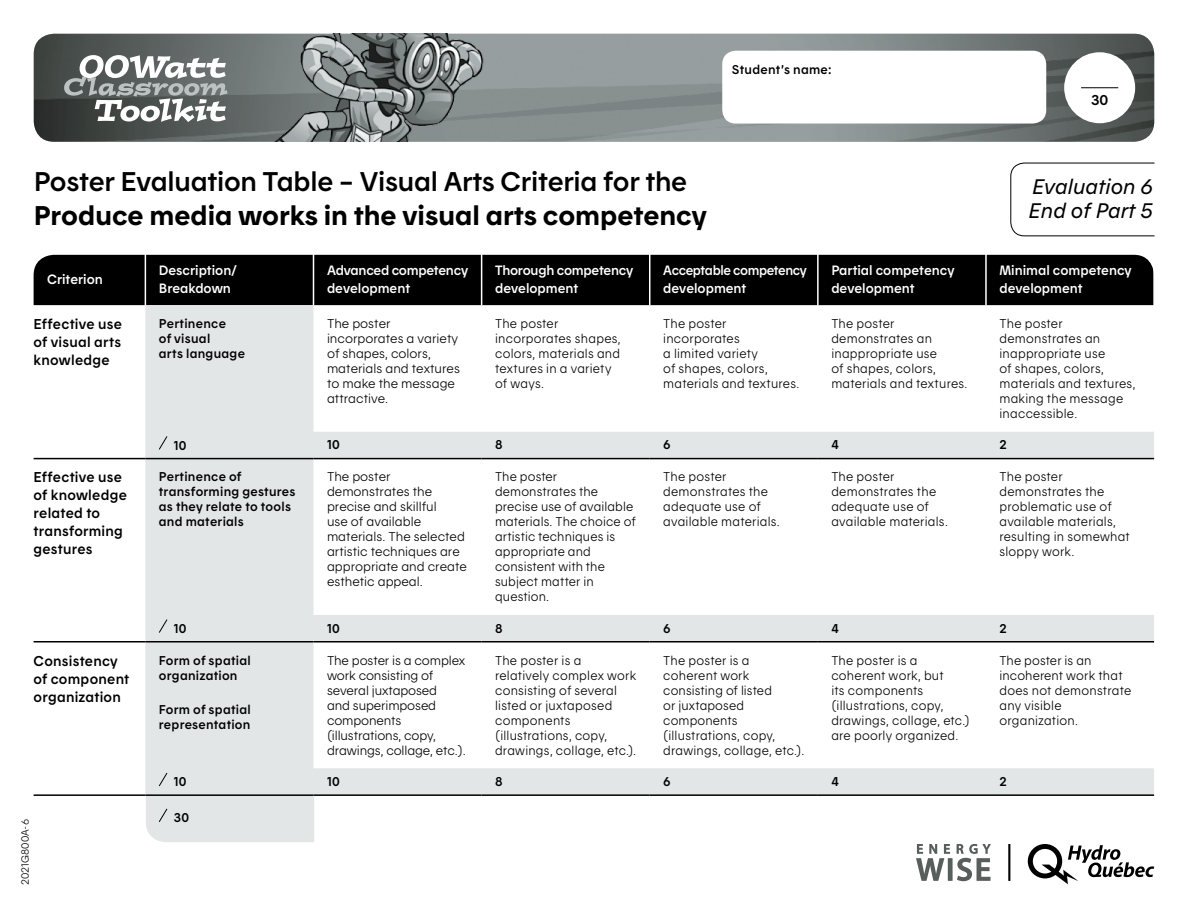
<style>
.page{position:relative;width:1188px;height:918px;background:#fff}
.page>*{position:absolute;margin:0;border:0;box-sizing:border-box;transform-origin:0 0}
.t1{font:27px "Hydro Quebec Demi";letter-spacing:-.01em;color:#000}
.t2{font:27px "Hydro Quebec Gras";color:#000}
.t3{font:21px "Hydro Quebec Italique";color:#000}
.t4{font:14.25px/18px "Hydro Quebec Demi";letter-spacing:.02em;color:#000}
.t5{font:13.5px/18px "Hydro Quebec Demi";color:#fff}
.t6{font:13.5px/18px "Hydro Quebec Demi";letter-spacing:-.02em;color:#fff}
.t7{font:13.5px/18px "Hydro Quebec Demi";letter-spacing:-.03em;color:#fff;scale:.95 1}
.t8{font:12.75px/15px "Hydro Quebec Maigre";letter-spacing:.015em;color:#000}
.t9{font:12.75px/15px "Hydro Quebec Demi";letter-spacing:.02em;color:#000}
.t10{font:12.75px/15px "Hydro Quebec Maigre";letter-spacing:-.01em;color:#000}
.t11{font:10.5px "Hydro Quebec Maigre";letter-spacing:-.005em;color:#000}
</style>
<div class="page">
<div style="left:34px;top:255px;width:1119px;height:50px;background:#000"></div>
<img style="left:34px;top:34px;width:1120px;height:108px">
<img style="left:217px;top:34px;width:286px;height:108px">
<div style="left:1064px;top:52px;width:71px;height:71px;background:#fff;border-radius:50%"></div>
<hr style="left:1081px;top:87px;width:37px;height:1px;background:#000">
<div style="left:722px;top:51px;width:324px;height:73px;background:#fff;border-radius:14px"></div>
<svg style="left:145px;top:305px;width:1009px;height:489px"></svg>
<hr style="left:34px;top:458px;width:111px;height:1px;background:#000">
<hr style="left:145px;top:458px;width:169px;height:1px;background:#000">
<hr style="left:314px;top:458px;width:168px;height:1px;background:#000">
<hr style="left:482px;top:458px;width:168px;height:1px;background:#000">
<hr style="left:650px;top:458px;width:168px;height:1px;background:#000">
<hr style="left:818px;top:458px;width:168px;height:1px;background:#000">
<hr style="left:986px;top:458px;width:168px;height:1px;background:#000">
<hr style="left:145px;top:641px;width:169px;height:2px;background:#000">
<hr style="left:314px;top:641px;width:168px;height:2px;background:#000">
<hr style="left:482px;top:641px;width:168px;height:2px;background:#000">
<hr style="left:650px;top:641px;width:168px;height:2px;background:#000">
<hr style="left:818px;top:641px;width:168px;height:2px;background:#000">
<hr style="left:986px;top:641px;width:168px;height:2px;background:#000">
<hr style="left:145px;top:794px;width:169px;height:2px;background:#000">
<hr style="left:314px;top:794px;width:168px;height:2px;background:#000">
<hr style="left:482px;top:794px;width:168px;height:2px;background:#000">
<hr style="left:650px;top:794px;width:168px;height:2px;background:#000">
<hr style="left:818px;top:794px;width:168px;height:2px;background:#000">
<hr style="left:986px;top:794px;width:168px;height:2px;background:#000">
<hr style="left:34px;top:641px;width:111px;height:2px;background:#000">
<hr style="left:34px;top:794px;width:111px;height:2px;background:#000">
<hr style="left:145px;top:253px;width:1px;height:52px;background:#fff">
<hr style="left:481px;top:253px;width:1px;height:52px;background:#fff">
<hr style="left:649px;top:253px;width:1px;height:52px;background:#fff">
<hr style="left:817px;top:253px;width:2px;height:52px;background:#fff">
<hr style="left:985px;top:253px;width:2px;height:52px;background:#fff">
<hr style="left:313px;top:253px;width:1px;height:52px;background:#fff">
<svg style="left:158px;top:435px;width:10px;height:15px"></svg>
<svg style="left:158px;top:619px;width:10px;height:15px"></svg>
<svg style="left:158px;top:772px;width:10px;height:15px"></svg>
<div style="left:146px;top:795px;width:168px;height:47px;background:#e3e6e6"></div>
<svg style="left:64px;top:55px;width:164px;height:67px"></svg>
<svg style="left:1010px;top:162px;width:145px;height:75px"></svg>
<svg style="left:1028px;top:844px;width:126px;height:40px"></svg>
<hr style="left:1008px;top:844px;width:2px;height:37px;background:#000">
<svg style="left:916px;top:844px;width:34px;height:37px"></svg>
<div style="left:948px;top:858px;width:5px;height:23px;background:#585e5c"></div>
<svg style="left:957px;top:844px;width:34px;height:37px"></svg>
<p class="t9" style="left:732px;top:61px;width:101px">Student’s name:</p>
<p class="t1" style="left:34px;top:165px;width:655px">Poster Evaluation Table – Visual Arts Criteria for the</p>
<p class="t2" style="left:34px;top:199px;width:675px">Produce media works in the visual arts competency</p>
<p class="t4" style="left:1091px;top:90px;width:19px">30</p>
<p class="t3" style="left:1032px;top:174px;width:123px">Evaluation 6</p>
<p class="t3" style="left:1028px;top:198px;width:126px">End of Part 5</p>
<p class="t5" style="left:47px;top:270px;width:57px">Criterion</p>
<p class="t5" style="left:159px;top:261px;width:79px">Description/<br>Breakdown</p>
<p class="t6" style="left:327px;top:261px;width:143px">Advanced competency development</p>
<p class="t6" style="left:495px;top:261px;width:140px">Thorough competency development</p>
<p class="t7" style="left:663px;top:261px;width:153px">Acceptable competency development</p>
<p class="t5" style="left:831px;top:261px;width:125px">Partial competency development</p>
<p class="t5" style="left:999px;top:261px;width:134px">Minimal competency development</p>
<p class="t4" style="left:34px;top:315px;width:90px;text-align:justify">Effective use of visual arts knowledge</p>
<p class="t9" style="left:159px;top:316px;width:88px">Pertinence<br>of visual<br>arts language</p>
<p class="t8" style="left:327px;top:316px;width:134px">The poster incorporates a variety of shapes, colors, materials and textures to make the message attractive.</p>
<p class="t8" style="left:495px;top:316px;width:127px">The poster incorporates shapes, colors, materials and textures in a variety of ways.</p>
<p class="t8" style="left:663px;top:316px;width:138px">The poster incorporates<br>a limited variety<br>of shapes, colors, materials and textures.</p>
<p class="t8" style="left:831px;top:316px;width:138px">The poster demonstrates an inappropriate use<br>of shapes, colors, materials and textures.</p>
<p class="t8" style="left:999px;top:316px;width:137px">The poster demonstrates an inappropriate use<br>of shapes, colors, materials and textures, making the message inaccessible.</p>
<p class="t9" style="left:174px;top:437px;width:14px">10</p>
<p class="t9" style="left:327px;top:437px;width:14px">10</p>
<p class="t9" style="left:495px;top:437px;width:9px">8</p>
<p class="t9" style="left:663px;top:437px;width:9px">6</p>
<p class="t9" style="left:831px;top:437px;width:9px">4</p>
<p class="t9" style="left:999px;top:437px;width:9px">2</p>
<p class="t4" style="left:34px;top:468px;width:95px">Effective use of knowledge related to transforming gestures</p>
<p class="t9" style="left:159px;top:469px;width:138px">Pertinence of transforming gestures as they relate to tools and materials</p>
<p class="t8" style="left:327px;top:469px;width:142px">The poster demonstrates the precise and skillful<br>use of available materials. The selected artistic techniques are appropriate and create esthetic appeal.</p>
<p class="t8" style="left:495px;top:469px;width:142px">The poster demonstrates the precise use of available materials. The choice of artistic techniques is appropriate and consistent with the subject matter in question.</p>
<p class="t8" style="left:663px;top:469px;width:118px">The poster demonstrates the adequate use of available materials.</p>
<p class="t8" style="left:831px;top:469px;width:118px">The poster demonstrates the adequate use of available materials.</p>
<p class="t8" style="left:999px;top:469px;width:132px">The poster demonstrates the problematic use of available materials, resulting in somewhat sloppy work.</p>
<p class="t9" style="left:174px;top:620px;width:14px">10</p>
<p class="t9" style="left:327px;top:620px;width:14px">10</p>
<p class="t9" style="left:495px;top:620px;width:9px">8</p>
<p class="t9" style="left:663px;top:620px;width:9px">6</p>
<p class="t9" style="left:831px;top:620px;width:9px">4</p>
<p class="t9" style="left:999px;top:620px;width:9px">2</p>
<p class="t4" style="left:34px;top:651px;width:97px">Consistency of component organization</p>
<p class="t9" style="left:159px;top:652px;width:93px">Form of spatial organization</p>
<p class="t9" style="left:159px;top:702px;width:93px">Form of spatial representation</p>
<p class="t10" style="left:327px;top:652px;width:140px">The poster is a complex work consisting of several juxtaposed<br>and superimposed components (illustrations, copy, drawings, collage, etc.).</p>
<p class="t8" style="left:495px;top:652px;width:143px">The poster is a relatively complex work consisting of several listed or juxtaposed components (illustrations, copy, drawings, collage, etc.).</p>
<p class="t8" style="left:663px;top:652px;width:143px">The poster is a coherent work consisting of listed<br>or juxtaposed components (illustrations, copy, drawings, collage, etc.).</p>
<p class="t8" style="left:831px;top:652px;width:140px">The poster is a coherent work, but<br>its components (illustrations, copy, drawings, collage, etc.) are poorly organized.</p>
<p class="t8" style="left:999px;top:652px;width:133px">The poster is an incoherent work that does not demonstrate any visible organization.</p>
<p class="t11" style="left:19px;top:885px;width:68px;rotate:-90deg">2021G800A-6</p>
<p class="t9" style="left:174px;top:774px;width:14px">10</p>
<p class="t9" style="left:327px;top:774px;width:14px">10</p>
<p class="t9" style="left:495px;top:774px;width:9px">8</p>
<p class="t9" style="left:663px;top:774px;width:9px">6</p>
<p class="t9" style="left:831px;top:774px;width:9px">4</p>
<p class="t9" style="left:999px;top:774px;width:9px">2</p>
<p class="t9" style="left:174px;top:810px;width:17px">30</p>
</div>
